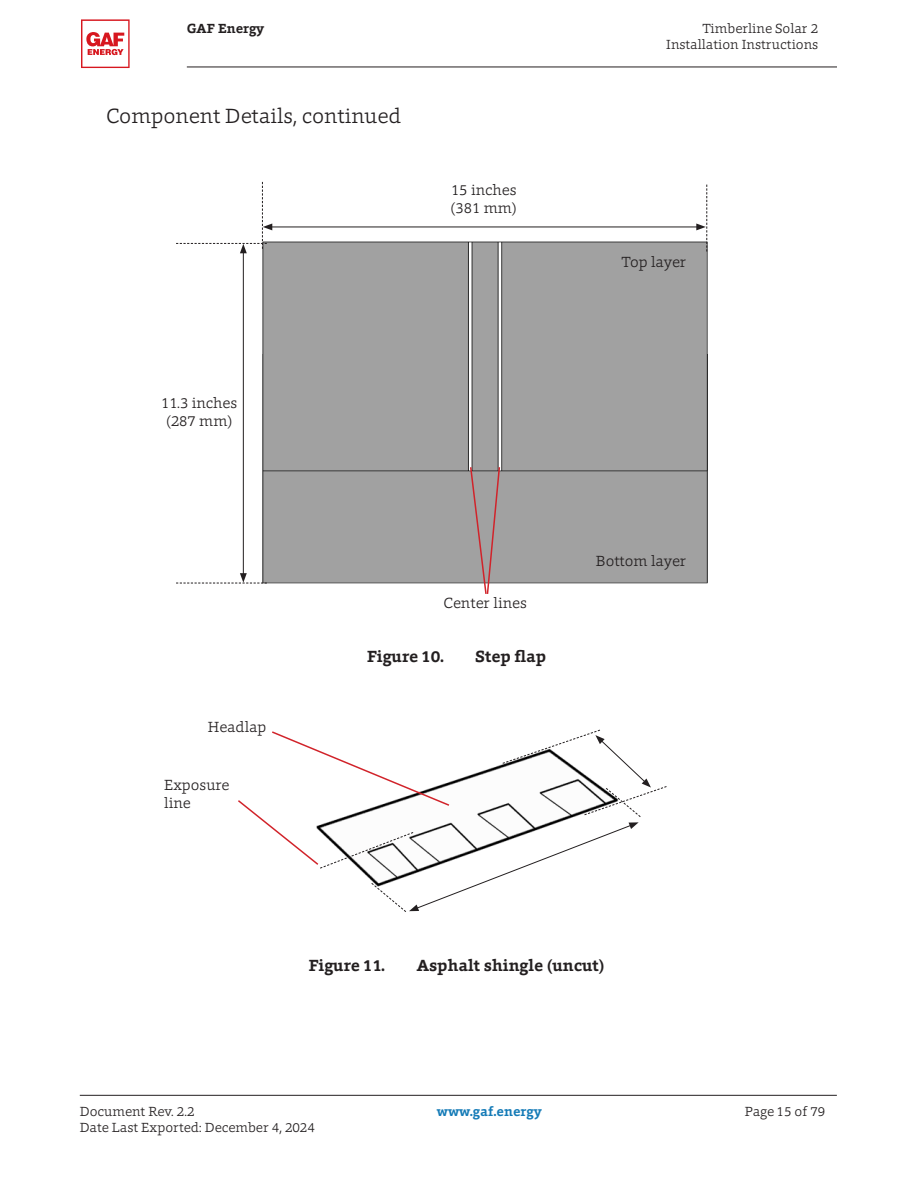
<style>
.page{position:relative;width:918px;height:1188px;background:#fff}
.page>*{position:absolute;margin:0;border:0;box-sizing:border-box;transform-origin:0 0}
.CalloutLarge{font:300 21px "Foro";color:#231f20}
.t1{font:700 16.5px "Foro";color:#231f20}
.Callout{font:300 15px/18px "Foro";color:#231f20}
.t2{font:300 13.5px/16.2px "Foro";color:#231f20;text-align:right}
.t3{font:700 13.5px "Foro";color:#157bb7}
.t4{font:700 13.5px "Foro";color:#231f20}
</style>
<div class="page">
<hr style="left:187px;top:67px;width:650px;height:1px;background:#231f20">
<svg style="left:81px;top:19px;width:49px;height:49px"></svg>
<hr style="left:80px;top:1095px;width:757px;height:1px;background:#231f20">
<div style="left:262px;top:232px;width:446px;height:352px;background:#a1a1a1"></div>
<hr style="left:270px;top:227px;width:429px;height:1px;background:#231f20">
<svg style="left:696px;top:185px;width:11px;height:67px"></svg>
<hr style="left:243px;top:251px;width:1px;height:325px;background:#231f20">
<svg style="left:176px;top:182px;width:96px;height:71px"></svg>
<svg style="left:176px;top:573px;width:91px;height:11px"></svg>
<svg style="left:238px;top:729px;width:429px;height:183px"></svg>
<svg style="left:469px;top:466px;width:32px;height:128px;background:#ab9b9b"></svg>
<p class="t4" style="left:187px;top:19px;width:79px">GAF Energy</p>
<p class="t2" style="left:666px;top:20px;width:154px">Timberline Solar 2<br>Installation Instructions</p>
<p class="CalloutLarge" style="left:106px;top:102px;width:297px">Component Details, continued</p>
<p class="Callout" style="left:451px;top:180px;width:67px">15 inches (381 mm)</p>
<p class="Callout" style="left:161px;top:394px;width:78px;text-align:center">11.3 inches (287 mm)</p>
<p class="Callout" style="left:444px;top:594px;width:85px">Center lines</p>
<p class="Callout" style="left:208px;top:718px;width:60px">Headlap</p>
<p class="Callout" style="left:164px;top:776px;width:67px">Exposure line</p>
<p class="t1" style="left:367px;top:645px;width:78px">Figure 10.</p>
<p class="t1" style="left:475px;top:645px;width:72px">Step flap</p>
<p class="Callout" style="left:621px;top:253px;width:67px">Top layer</p>
<p class="Callout" style="left:596px;top:551px;width:92px">Bottom layer</p>
<p class="t1" style="left:309px;top:955px;width:78px">Figure 11.</p>
<p class="t1" style="left:417px;top:955px;width:189px">Asphalt shingle (uncut)</p>
<p class="t2" style="left:80px;top:1103px;width:116px">Document Rev. 2.2</p>
<p class="t3" style="left:437px;top:1102px;width:106px">www.gaf.energy</p>
<p class="t2" style="left:745px;top:1103px;width:82px">Page 15 of 79</p>
<p class="t2" style="left:80px;top:1119px;width:237px">Date Last Exported: December 4, 2024</p>
</div>
